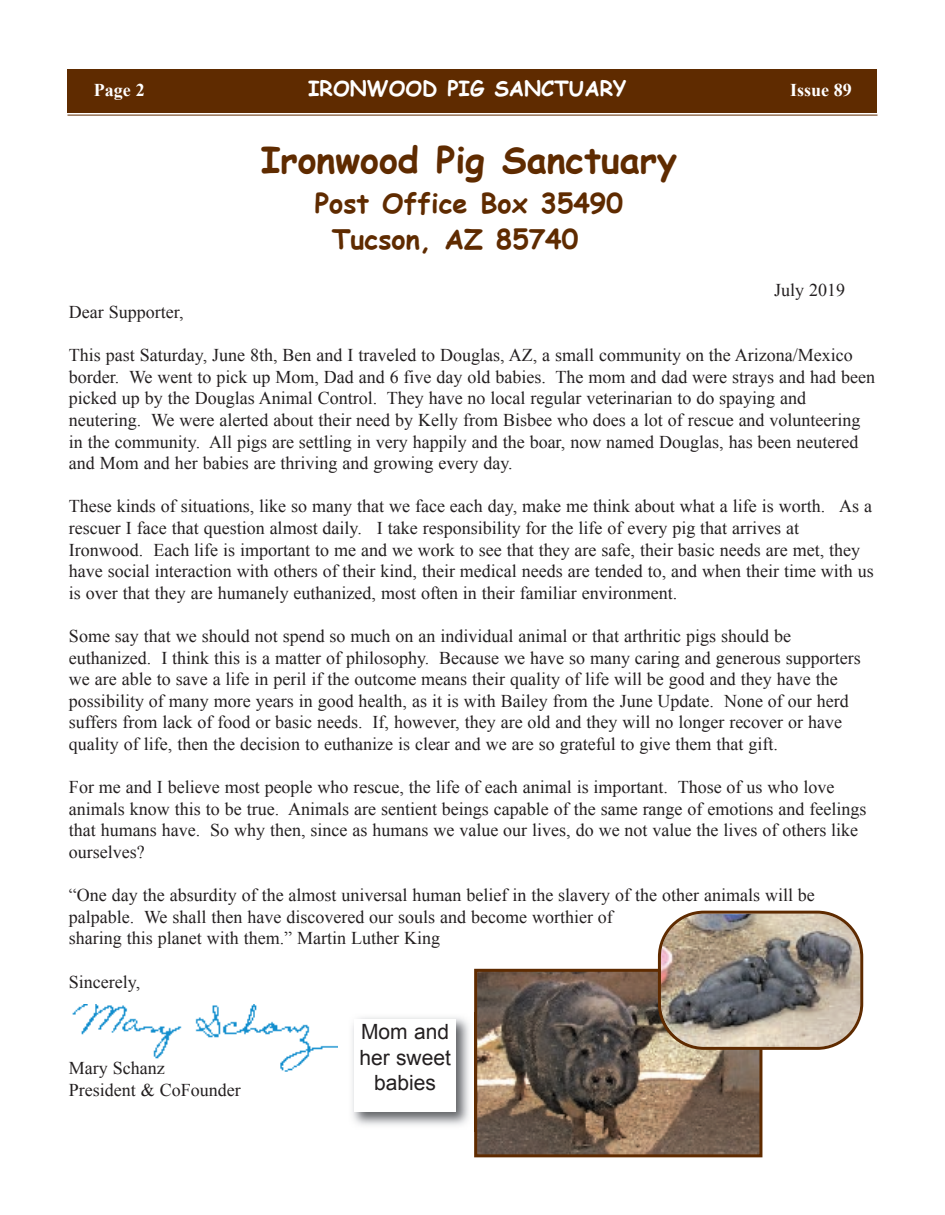
<style>
.page{position:relative;width:945px;height:1215px;background:#fff}
.page>*{position:absolute;margin:0;border:0;box-sizing:border-box;transform-origin:0 0}
.t1{font:700 36px "Comic Sans MS";color:#5f2b00}
.t2{font:700 27px/35.4px "Comic Sans MS";color:#5f2b00}
.t3{font:700 21px "Comic Sans MS";color:#fff}
.t4{font:21px/25.2px "Arial";color:#231f20;text-align:center}
.t5{font:18px/21.6px "Times New Roman";color:#231f20}
.t6{font:700 18px "Times New Roman";color:#fff}
</style>
<div class="page">
<img style="left:72px;top:1005px;width:266px;height:67px">
<div style="left:68px;top:69px;width:810px;height:43px;background:#5f2b00"></div>
<hr style="left:68px;top:115px;width:810px;height:1px;background:#5f2b00">
<img style="left:478px;top:973px;width:280px;height:180px">
<div style="left:474px;top:969px;width:288px;height:188px;border:3px solid #5f2b00"></div>
<img style="left:352px;top:1013px;width:123px;height:118px">
<div style="left:355px;top:1019px;width:101px;height:93px;background:#fff"></div>
<svg style="left:658px;top:911px;width:205px;height:139px"></svg>
<p class="t6" style="left:94px;top:78px;width:52px">Page 2</p>
<p class="t3" style="left:308px;top:73px;width:320px">IRONWOOD PIG SANCTUARY</p>
<p class="t6" style="left:790px;top:78px;width:63px">Issue 89</p>
<h1 class="t1" style="left:261px;top:134px;width:418px">Ironwood Pig Sanctuary</h1>
<h2 class="t2" style="left:332px;top:185px;width:293px;text-indent:-17px">Post Office Box 35490<br>Tucson, AZ 85740</h2>
<p class="t5" style="left:774px;top:279px;width:72px">July 2019</p>
<p class="t5" style="left:69px;top:301px;width:116px">Dear Supporter,</p>
<p class="t5" style="left:69px;top:344px;width:808px">This past Saturday, June 8th, Ben and I traveled to Douglas, AZ, a small community on the Arizona/Mexico border. We went to pick up Mom, Dad and 6 five day old babies. The mom and dad were strays and had been picked up by the Douglas Animal Control. They have no local regular veterinarian to do spaying and neutering. We were alerted about their need by Kelly from Bisbee who does a lot of rescue and volunteering in the community. All pigs are settling in very happily and the boar, now named Douglas, has been neutered and Mom and her babies are thriving and growing every day.</p>
<p class="t5" style="left:69px;top:495px;width:806px">These kinds of situations, like so many that we face each day, make me think about what a life is worth. As a rescuer I face that question almost daily. I take responsibility for the life of every pig that arrives at Ironwood. Each life is important to me and we work to see that they are safe, their basic needs are met, they have social interaction with others of their kind, their medical needs are tended to, and when their time with us is over that they are humanely euthanized, most often in their familiar environment.</p>
<p class="t5" style="left:69px;top:625px;width:793px">Some say that we should not spend so much on an individual animal or that arthritic pigs should be euthanized. I think this is a matter of philosophy. Because we have so many caring and generous supporters we are able to save a life in peril if the outcome means their quality of life will be good and they have the possibility of many more years in good health, as it is with Bailey from the June Update. None of our herd suffers from lack of food or basic needs. If, however, they are old and they will no longer recover or have quality of life, then the decision to euthanize is clear and we are so grateful to give them that gift.</p>
<p class="t5" style="left:69px;top:776px;width:799px">For me and I believe most people who rescue, the life of each animal is important. Those of us who love animals know this to be true. Animals are sentient beings capable of the same range of emotions and feelings that humans have. So why then, since as humans we value our lives, do we not value the lives of others like ourselves?</p>
<p class="t5" style="left:69px;top:884px;width:748px">“One day the absurdity of the almost universal human belief in the slavery of the other animals will be palpable. We shall then have discovered our souls and become worthier of<br>sharing this planet with them.” Martin Luther King</p>
<p class="t5" style="left:69px;top:971px;width:73px">Sincerely,</p>
<p class="t5" style="left:69px;top:1057px;width:173px">Mary Schanz<br>President &amp; CoFounder</p>
<p class="t4" style="left:359px;top:1020px;width:93px">Mom and her sweet babies</p>
</div>
